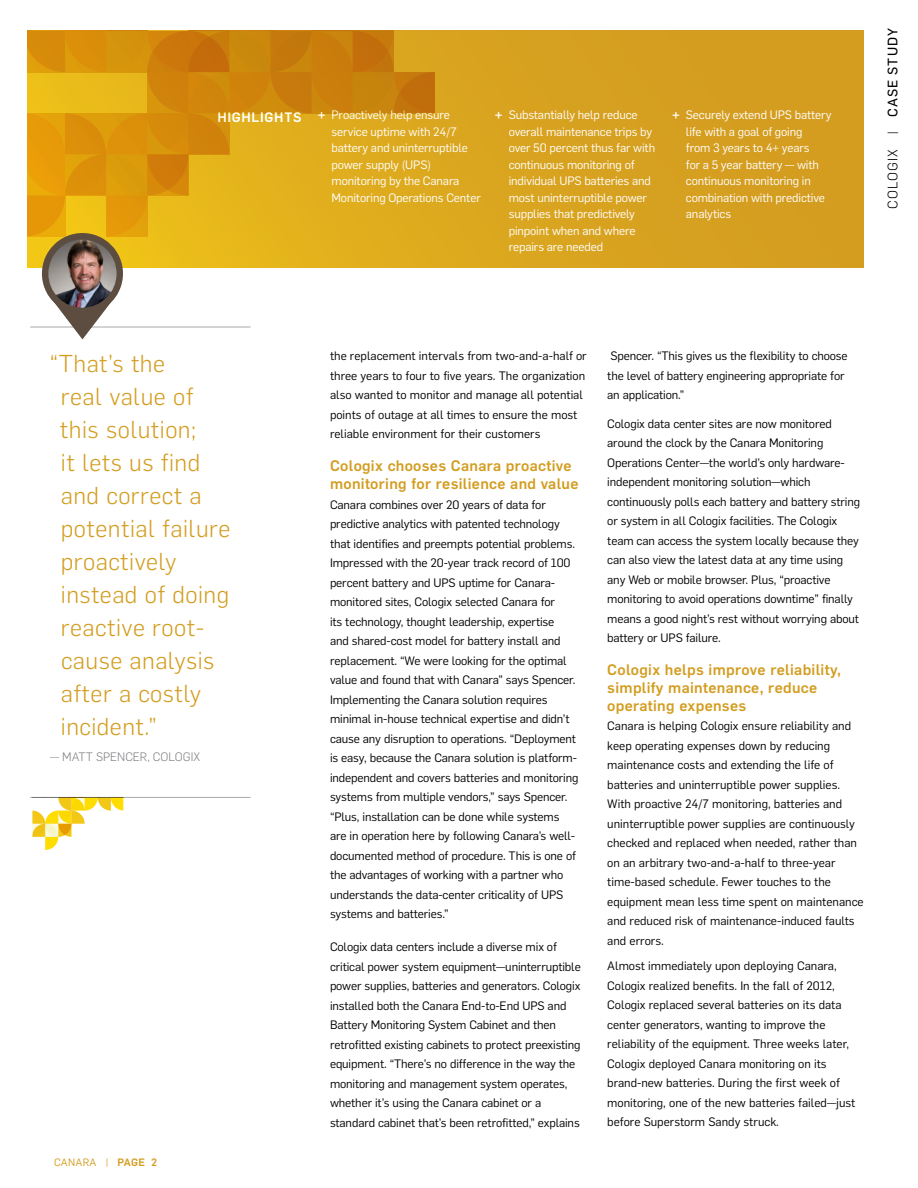
<style>
.page{position:relative;width:918px;height:1188px;background:#fff}
.page>*{position:absolute;margin:0;border:0;box-sizing:border-box;transform-origin:0 0}
.t1{font:300 24px/33px "Flama";letter-spacing:.02em;color:#d39d20}
.t2{font:500 15px/18px "Flama";letter-spacing:.02em;color:#d39d20}
.t3{font:13.5px "Flama Basic";letter-spacing:.07em;color:#000}
.t4{font:12px/19.5px "Flama";letter-spacing:-.01em;color:#000}
.t5{font:12px/16.5px "Flama";letter-spacing:-.01em;color:#fff}
.t6{font:300 12px "Flama";color:#808285}
.t7{font:10.5px "Flama";letter-spacing:.03em;color:#d39d20}
.s1{font-weight:500;font-size:13.5px}
.s2{font-weight:700}
.s3{font-family:"Flama";font-weight:300}
.s4{font-weight:500}
</style>
<div class="page">
<div style="left:27px;top:30px;width:837px;height:238px;background:linear-gradient(to right,#efc318,#cf9522)"></div>
<svg style="left:27px;top:30px;width:408px;height:207px;background:#da9b12"></svg>
<hr style="left:30px;top:327px;width:221px;height:1px;background:#a7a9ac">
<hr style="left:30px;top:797px;width:221px;height:1px;background:#a7a9ac">
<svg style="left:32px;top:797px;width:91px;height:53px"></svg>
<svg style="left:47px;top:294px;width:71px;height:45px"></svg>
<div style="left:42px;top:233px;width:81px;height:81px;background:#5d4d40;border-radius:50%"></div>
<img style="left:48px;top:239px;width:69px;height:69px;border-radius:34px">
<p class="t5" style="left:332px;top:106px;width:151px;text-indent:-114px"><span class="s1">HIGHLIGHTS</span> <span class="s2">+</span> Proactively help ensure service uptime with 24/7 battery and uninterruptible power supply (UPS) monitoring by the Canara<br>Monitoring Operations Center</p>
<p class="t5" style="left:509px;top:106px;width:148px;text-indent:-14px"><span class="s2">+</span> Substantially help reduce overall maintenance trips by over 50 percent thus far with continuous monitoring of individual UPS batteries and most uninterruptible power supplies that predictively pinpoint when and where repairs are needed</p>
<p class="t5" style="left:686px;top:106px;width:147px;text-indent:-14px"><span class="s2">+</span> Securely extend UPS battery life with a goal of going<br>from 3 years to 4+ years<br>for a 5 year battery — with continuous monitoring in combination with predictive analytics</p>
<p class="t3" style="left:883px;top:209px;width:182px;rotate:-90deg"><span class="s3">COLOGIX |</span> CASE STUDY</p>
<h1 class="t1" style="left:60px;top:346px;width:172px;text-indent:-10px">“That’s the<br>real value of this solution;<br>it lets us find and correct a potential failure proactively instead of doing reactive root&shy;cause analysis after a costly incident.”</h1>
<p class="t6" style="left:50px;top:748px;width:151px">— MATT SPENCER, COLOGIX</p>
<p class="t7" style="left:54px;top:1155px;width:105px">CANARA | <span class="s4">PAGE 2</span></p>
<p class="t4" style="left:330px;top:345px;width:258px">the replacement intervals from two-and-a-half or three years to four to five years. The organization also wanted to monitor and manage all potential points of outage at all times to ensure the most reliable environment for their customers</p>
<p class="t2" style="left:330px;top:456px;width:250px">Cologix chooses Canara proactive monitoring for resilience and value</p>
<p class="t4" style="left:330px;top:494px;width:250px">Canara combines over 20 years of data for predictive analytics with patented technology that identifies and preempts potential problems.<br>Impressed with the 20-year track record of 100 percent battery and UPS uptime for Canara&shy;monitored sites, Cologix selected Canara for<br>its technology, thought leadership, expertise<br>and shared-cost model for battery install and replacement. “We were looking for the optimal value and found that with Canara” says Spencer.<br>Implementing the Canara solution requires minimal in-house technical expertise and didn’t cause any disruption to operations. “Deployment is easy, because the Canara solution is platform&shy;independent and covers batteries and monitoring systems from multiple vendors,” says Spencer. “Plus, installation can be done while systems are in operation here by following Canara’s well&shy;documented method of procedure. This is one of the advantages of working with a partner who understands the data-center criticality of UPS systems and batteries.”</p>
<p class="t4" style="left:330px;top:936px;width:252px">Cologix data centers include a diverse mix of critical power system equipment—uninterruptible power supplies, batteries and generators. Cologix installed both the Canara End-to-End UPS and Battery Monitoring System Cabinet and then retrofitted existing cabinets to protect preexisting equipment. “There’s no difference in the way the monitoring and management system operates, whether it’s using the Canara cabinet or a standard cabinet that’s been retrofitted,” explains</p>
<p class="t4" style="left:607px;top:345px;width:242px">Spencer. “This gives us the flexibility to choose the level of battery engineering appropriate for an application.”</p>
<p class="t4" style="left:607px;top:413px;width:254px">Cologix data center sites are now monitored around the clock by the Canara Monitoring Operations Center—the world’s only hardware&shy;independent monitoring solution—which continuously polls each battery and battery string or system in all Cologix facilities. The Cologix team can access the system locally because they can also view the latest data at any time using any Web or mobile browser. Plus, “proactive monitoring to avoid operations downtime” finally means a good night’s rest without worrying about battery or UPS failure.</p>
<p class="t2" style="left:607px;top:660px;width:235px">Cologix helps improve reliability, simplify maintenance, reduce operating expenses</p>
<p class="t4" style="left:607px;top:716px;width:258px">Canara is helping Cologix ensure reliability and keep operating expenses down by reducing maintenance costs and extending the life of batteries and uninterruptible power supplies.<br>With proactive 24/7 monitoring, batteries and uninterruptible power supplies are continuously checked and replaced when needed, rather than on an arbitrary two-and-a-half to three-year time-based schedule. Fewer touches to the equipment mean less time spent on maintenance and reduced risk of maintenance-induced faults and errors.</p>
<p class="t4" style="left:607px;top:956px;width:250px">Almost immediately upon deploying Canara, Cologix realized benefits. In the fall of 2012, Cologix replaced several batteries on its data center generators, wanting to improve the reliability of the equipment. Three weeks later, Cologix deployed Canara monitoring on its brand-new batteries. During the first week of monitoring, one of the new batteries failed—just before Superstorm Sandy struck.</p>
</div>
